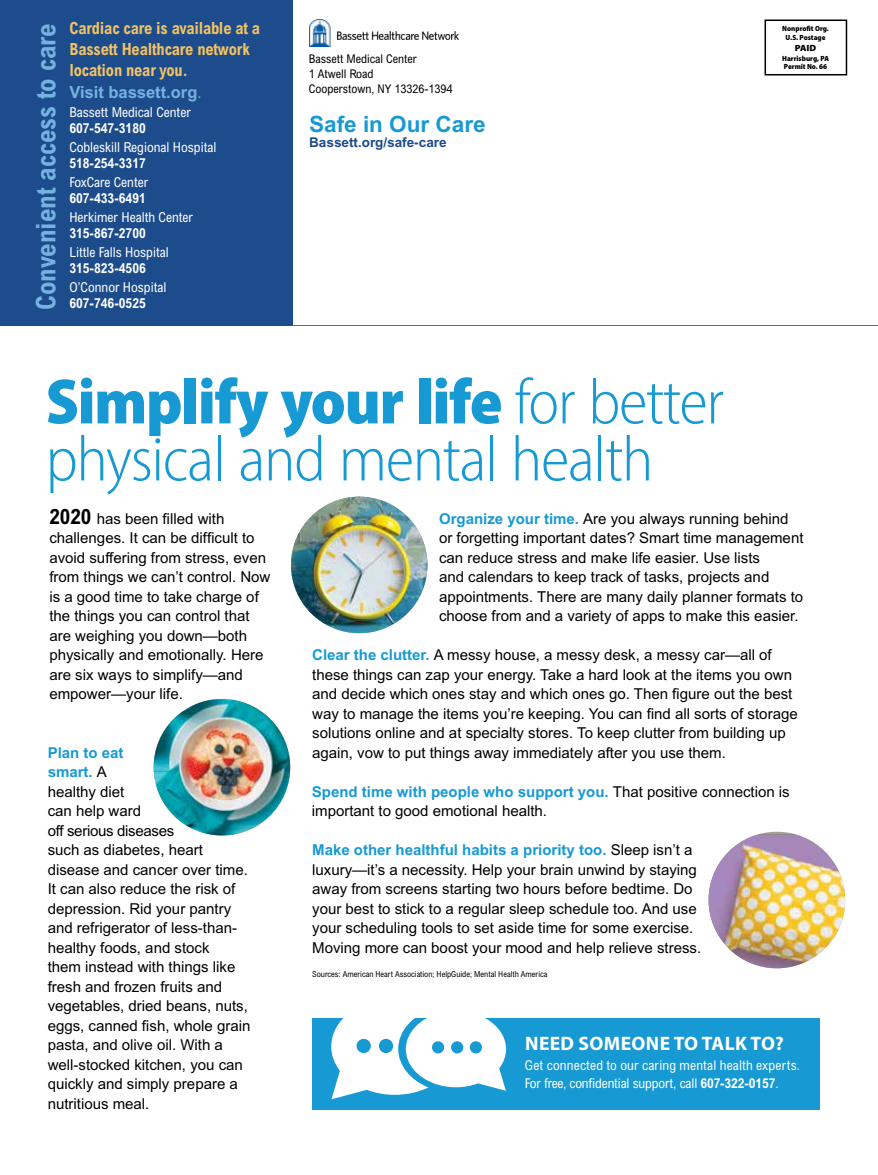
<style>
.page{position:relative;width:878px;height:1175px;background:#fff}
.page>*{position:absolute;margin:0;border:0;box-sizing:border-box;transform-origin:0 0}
.t1{font:300 semi-condensed 64.5px/57px "Myriad Pro";letter-spacing:-.02em;color:#1799d4}
.t2{font:700 condensed 27px "Arial MT Std";color:#74b3e0}
.t3{font:700 22.5px "Arial MT Std";color:#1799d4}
.t4{font:700 19.5px "Myriad Pro";letter-spacing:.02em;color:#fff}
.t5{font:700 condensed 16.8px/21.3px "Arial MT Std";letter-spacing:-.01em;color:#f4c362}
.t6{font:15px/19.5px "Arial MT Std";color:#000}
.t7{font:700 15px "Arial MT Std";color:#1799d4}
.t8{font:condensed 13.65px "Arial MT Std";color:#fff}
.t9{font:700 condensed 13.65px "Arial MT Std";color:#fff}
.t10{font:condensed 13.5px/18px "Arial MT Std";letter-spacing:.005em;color:#fff}
.t11{font:700 13.5px "Arial MT Std";color:#1d4c8c}
.t12{font:condensed 12px/15px "Arial MT Std";color:#000}
.t13{font:900 semi-condensed 9px "Myriad Pro";color:#000;scale:1.15 1}
.t14{font:condensed 8.25px "Arial MT Std";color:#000}
.t15{font:900 semi-condensed 7.5px/8.4px "Myriad Pro";color:#000;text-align:center}
.s1{font-stretch:normal;color:#74b3e0}
.s2{font-weight:400;color:#74b3e0}
.s3{font-weight:900}
.s4{font-weight:700;font-stretch:condensed;font-size:21px}
.s5{font-weight:700;color:#1799d4}
.s6{font-weight:700}
</style>
<div class="page">
<img style="left:309px;top:19px;width:25px;height:28px">
<img style="left:337px;top:32px;width:121px;height:8px">
<div style="left:764px;top:20px;width:83px;height:55px;border:2px solid #000"></div>
<hr style="left:0;top:325px;width:878px;height:1px;background:#6a6d70">
<div style="left:0;top:0;width:292px;height:325px;background:#1d4c8c"></div>
<div style="left:312px;top:1017px;width:507px;height:92px;background:#1799d4"></div>
<img style="left:291px;top:496px;width:136px;height:137px;border-radius:68px">
<img style="left:708px;top:831px;width:137px;height:137px;border-radius:68px">
<img style="left:154px;top:699px;width:136px;height:136px;border-radius:68px">
<svg style="left:331px;top:1017px;width:175px;height:82px"></svg>
<h2 class="t2" style="left:30px;top:310px;width:288px;rotate:-90deg">Convenient access to care</h2>
<p class="t5" style="left:69px;top:17px;width:192px">Cardiac care is available at a<br>Bassett Healthcare network location near you.<br><span class="s1">Visit bassett.org</span><span class="s2">.</span></p>
<p class="t8" style="left:69px;top:104px;width:123px">Bassett Medical Center</p>
<p class="t9" style="left:69px;top:120px;width:78px">607-547-3180</p>
<p class="t8" style="left:69px;top:139px;width:149px">Cobleskill Regional Hospital</p>
<p class="t9" style="left:69px;top:155px;width:78px">518-254-3317</p>
<p class="t8" style="left:69px;top:174px;width:80px">FoxCare Center</p>
<p class="t9" style="left:69px;top:190px;width:78px">607-433-6491</p>
<p class="t8" style="left:69px;top:209px;width:125px">Herkimer Health Center</p>
<p class="t9" style="left:69px;top:225px;width:78px">315-867-2700</p>
<p class="t8" style="left:69px;top:244px;width:101px">Little Falls Hospital</p>
<p class="t9" style="left:69px;top:260px;width:78px">315-823-4506</p>
<p class="t8" style="left:69px;top:279px;width:99px">O’Connor Hospital</p>
<p class="t9" style="left:69px;top:295px;width:78px">607-746-0525</p>
<p class="t12" style="left:309px;top:51px;width:145px">Bassett Medical Center<br>1 Atwell Road<br>Cooperstown, NY 13326-1394</p>
<h3 class="t3" style="left:309px;top:111px;width:178px">Safe in Our Care</h3>
<p class="t11" style="left:309px;top:135px;width:139px">Bassett.org/safe-care</p>
<h1 class="t1" style="left:46px;top:373px;width:679px"><span class="s3">Simplify your life</span> for better physical and mental health</h1>
<p class="t15" style="left:782px;top:24px;width:48px">Nonprofit Org.<br>U.S. Postage</p>
<p class="t13" style="left:794px;top:42px;width:20px">PAID</p>
<p class="t15" style="left:782px;top:54px;width:48px;text-align:left">Harrisburg, PA<br>Permit No. 66</p>
<p class="t6" style="left:49px;top:508px;width:222px"><span class="s4">2020</span> has been filled with challenges. It can be difficult to avoid suffering from stress, even from things we can’t control. Now is a good time to take charge of the things you can control that are weighing you down—both physically and emotionally. Here are six ways to simplify—and empower—your life.</p>
<p class="t6" style="left:439px;top:508px;width:366px"><span class="s5">Organize your time.</span> Are you always running behind or forgetting important dates? Smart time management can reduce stress and make life easier. Use lists<br>and calendars to keep track of tasks, projects and appointments. There are many daily planner formats to choose from and a variety of apps to make this easier.</p>
<p class="t6" style="left:312px;top:645px;width:487px"><span class="s5">Clear the clutter.</span> A messy house, a messy desk, a messy car—all of these things can zap your energy. Take a hard look at the items you own and decide which ones stay and which ones go. Then figure out the best way to manage the items you’re keeping. You can find all sorts of storage solutions online and at specialty stores. To keep clutter from building up</p>
<p class="t7" style="left:48px;top:743px;width:77px">Plan to eat</p>
<p class="t6" style="left:312px;top:742px;width:415px">again, vow to put things away immediately after you use them.</p>
<p class="t6" style="left:48px;top:762px;width:204px"><span class="s5">smart.</span> A<br>healthy diet<br>can help ward<br>off serious diseases<br>such as diabetes, heart disease and cancer over time.<br>It can also reduce the risk of depression. Rid your pantry and refrigerator of less-than&shy;healthy foods, and stock<br>them instead with things like fresh and frozen fruits and vegetables, dried beans, nuts, eggs, canned fish, whole grain pasta, and olive oil. With a well-stocked kitchen, you can quickly and simply prepare a nutritious meal.</p>
<p class="t6" style="left:312px;top:781px;width:479px"><span class="s5">Spend time with people who support you.</span> That positive connection is important to good emotional health.</p>
<p class="t6" style="left:312px;top:840px;width:390px"><span class="s5">Make other healthful habits a priority too.</span> Sleep isn’t a luxury—it’s a necessity. Help your brain unwind by staying away from screens starting two hours before bedtime. Do your best to stick to a regular sleep schedule too. And use your scheduling tools to set aside time for some exercise.<br>Moving more can boost your mood and help relieve stress.</p>
<p class="t14" style="left:312px;top:968px;width:237px">Sources: American Heart Association; HelpGuide; Mental Health America</p>
<h3 class="t4" style="left:525px;top:1031px;width:260px">NEED SOMEONE TO TALK TO?</h3>
<p class="t10" style="left:525px;top:1055px;width:277px">Get connected to our caring mental health experts.<br>For free, confidential support, call <span class="s6">607-322-0157</span>.</p>
</div>
